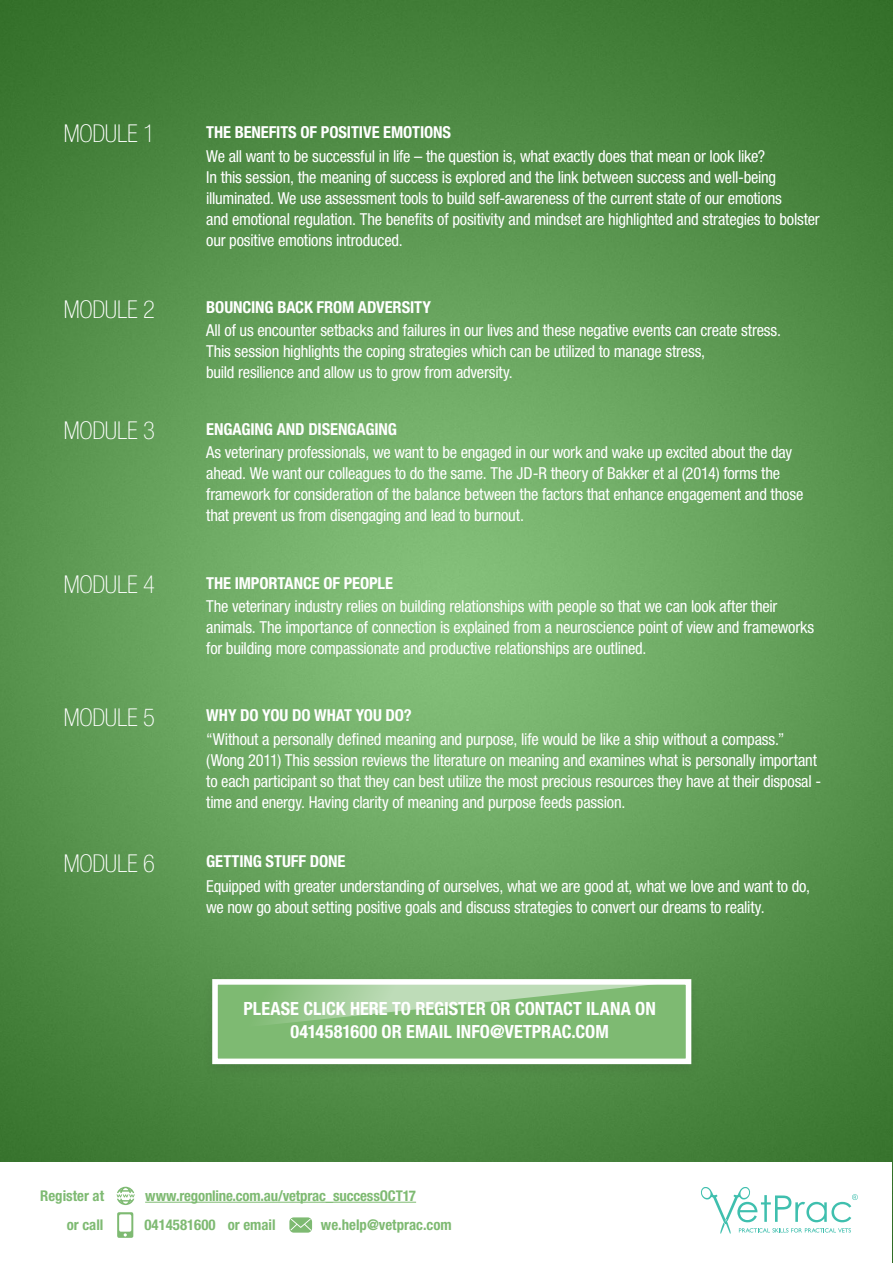
<style>
.page{position:relative;width:893px;height:1263px;background:#fff}
.page>*{position:absolute;margin:0;border:0;box-sizing:border-box;transform-origin:0 0}
.t1{font:100 condensed 24.6px "Helvetica Neue LT Std";letter-spacing:-.01em;color:#fff}
.t2{font:700 condensed 18.15px/22.8px "Helvetica Neue LT Std";color:#fff;text-align:center}
.t3{font:condensed 16.5px/21px "Helvetica Neue LT";letter-spacing:-.015em;color:#fff}
.t4{font:700 condensed 16.5px "Helvetica Neue LT Std";letter-spacing:-.005em;color:#fff}
.t5{font:700 condensed 14.85px "Helvetica Neue LT Std";color:#7eba72}
</style>
<div class="page">
<img style="left:0;top:0;width:893px;height:1263px">
<div style="left:1px;top:1162px;width:891px;height:100px;background:#fff"></div>
<svg style="left:701px;top:1187px;width:157px;height:47px"></svg>
<hr style="left:145px;top:1202px;width:271px;height:1px;background:#7eba72">
<svg style="left:116px;top:1186px;width:19px;height:19px"></svg>
<svg style="left:117px;top:1212px;width:16px;height:26px"></svg>
<svg style="left:289px;top:1217px;width:23px;height:15px"></svg>
<div style="left:202px;top:974px;width:500px;height:105px;background:#231f20;opacity:.1"></div>
<div style="left:212px;top:979px;width:479px;height:85px;background:#7eba72;border:6px solid #fff"></div>
<svg style="left:220px;top:980px;width:471px;height:50px"></svg>
<p class="t1" style="left:64px;top:120px;width:93px">MODULE 1</p>
<p class="t4" style="left:206px;top:123px;width:246px">THE BENEFITS OF POSITIVE EMOTIONS</p>
<p class="t3" style="left:206px;top:145px;width:615px">We all want to be successful in life – the question is, what exactly does that mean or look like?<br>In this session, the meaning of success is explored and the link between success and well-being illuminated. We use assessment tools to build self-awareness of the current state of our emotions<br>and emotional regulation. The benefits of positivity and mindset are highlighted and strategies to bolster our positive emotions introduced.</p>
<p class="t1" style="left:64px;top:296px;width:93px">MODULE 2</p>
<p class="t4" style="left:206px;top:297px;width:226px">BOUNCING BACK FROM ADVERSITY</p>
<p class="t3" style="left:206px;top:320px;width:576px">All of us encounter setbacks and failures in our lives and these negative events can create stress.<br>This session highlights the coping strategies which can be utilized to manage stress,<br>build resilience and allow us to grow from adversity.</p>
<p class="t1" style="left:64px;top:417px;width:93px">MODULE 3</p>
<p class="t4" style="left:206px;top:419px;width:192px">ENGAGING AND DISENGAGING</p>
<p class="t3" style="left:206px;top:442px;width:599px">As veterinary professionals, we want to be engaged in our work and wake up excited about the day ahead. We want our colleagues to do the same. The JD-R theory of Bakker et al (2014) forms the framework for consideration of the balance between the factors that enhance engagement and those that prevent us from disengaging and lead to burnout.</p>
<p class="t1" style="left:64px;top:571px;width:93px">MODULE 4</p>
<p class="t4" style="left:206px;top:573px;width:188px">THE IMPORTANCE OF PEOPLE</p>
<p class="t3" style="left:206px;top:595px;width:609px">The veterinary industry relies on building relationships with people so that we can look after their animals. The importance of connection is explained from a neuroscience point of view and frameworks for building more compassionate and productive relationships are outlined.</p>
<p class="t1" style="left:64px;top:703px;width:93px">MODULE 5</p>
<p class="t4" style="left:206px;top:705px;width:207px">WHY DO YOU DO WHAT YOU DO?</p>
<p class="t3" style="left:206px;top:728px;width:616px">“Without a personally defined meaning and purpose, life would be like a ship without a compass.” (Wong 2011) This session reviews the literature on meaning and examines what is personally important to each participant so that they can best utilize the most precious resources they have at their disposal - time and energy. Having clarity of meaning and purpose feeds passion.</p>
<p class="t1" style="left:64px;top:849px;width:93px">MODULE 6</p>
<p class="t4" style="left:206px;top:851px;width:141px">GETTING STUFF DONE</p>
<p class="t3" style="left:206px;top:875px;width:605px">Equipped with greater understanding of ourselves, what we are good at, what we love and want to do, we now go about setting positive goals and discuss strategies to convert our dreams to reality.</p>
<p class="t2" style="left:243px;top:997px;width:414px">PLEASE CLICK HERE TO REGISTER OR CONTACT ILANA ON<br>0414581600 OR EMAIL INFO@VETPRAC.COM</p>
<p class="t5" style="left:40px;top:1186px;width:65px">Register at</p>
<p class="t5" style="left:145px;top:1186px;width:272px">www.regonline.com.au/vetprac_successOCT17</p>
<p class="t5" style="left:67px;top:1215px;width:38px">or call</p>
<p class="t5" style="left:144px;top:1215px;width:73px">0414581600</p>
<p class="t5" style="left:228px;top:1215px;width:49px">or email</p>
<p class="t5" style="left:321px;top:1215px;width:132px">we.help@vetprac.com</p>
</div>
